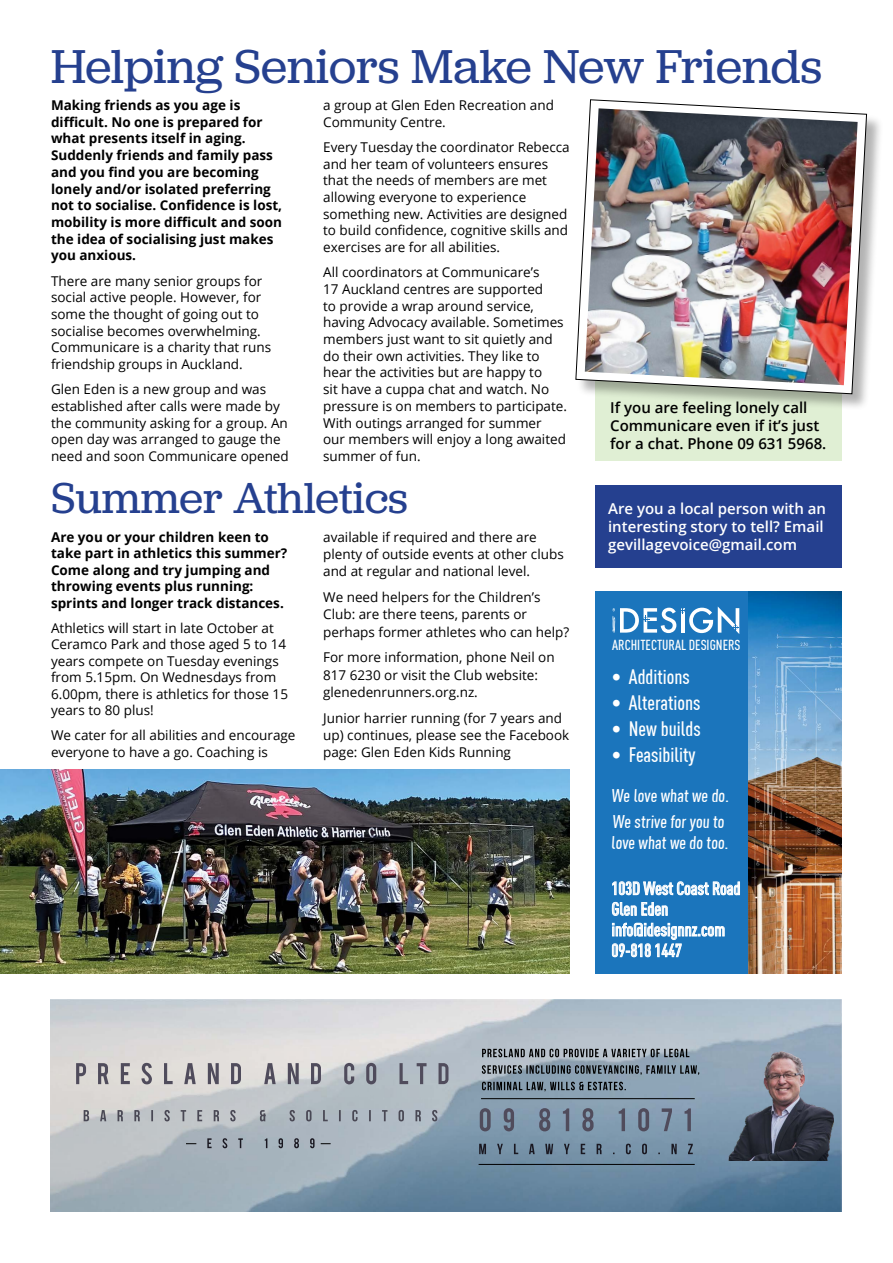
<style>
.page{position:relative;width:893px;height:1263px;background:#fff}
.page>*{position:absolute;margin:0;border:0;box-sizing:border-box;transform-origin:0 0}
.t1{font:49.5px "Jubilat";letter-spacing:-.005em;color:#25408f}
.t2{font:45px "Jubilat";color:#25408f}
.t3{font:500 20.4px "DIN Cond";color:#fff}
.t4{font:500 18px/20.7px "DIN Cond";color:#fff}
.t5{font:600 15px/18px "Open Sans";color:#fff}
.t6{font:600 15px/18px "Open Sans";color:#000}
.t7{font:500 14.25px "DIN Cond";color:#fff}
.t8{font:13.5px/16.6px "Open Sans";color:#000}
.t9{font:700 13.5px/16.6px "Open Sans";color:#000}
</style>
<div class="page">
<div style="left:595px;top:372px;width:247px;height:89px;background:#e0efd4"></div>
<div style="left:577px;top:100px;width:307px;height:311px;background:#000;opacity:.3"></div>
<svg style="left:575px;top:99px;width:292px;height:296px"></svg>
<img style="left:585px;top:108px;width:273px;height:277px">
<img style="left:51px;top:999px;width:790px;height:213px">
<hr style="left:479px;top:1164px;width:216px;height:1px;background:#000">
<hr style="left:481px;top:1098px;width:214px;height:1px;background:#000">
<svg style="left:76px;top:1063px;width:372px;height:21px;background:#afafb3"></svg>
<svg style="left:84px;top:1110px;width:353px;height:11px;background:#a5aab1"></svg>
<svg style="left:207px;top:1138px;width:108px;height:10px"></svg>
<svg style="left:480px;top:1108px;width:211px;height:23px;background:#76889c"></svg>
<svg style="left:479px;top:1143px;width:214px;height:11px;background:#677d91"></svg>
<svg style="left:482px;top:1049px;width:207px;height:8px;background:#6b7178"></svg>
<svg style="left:482px;top:1065px;width:217px;height:10px;background:#5e6b75"></svg>
<svg style="left:482px;top:1082px;width:144px;height:9px"></svg>
<img style="left:728px;top:1051px;width:105px;height:109px">
<img style="left:0;top:770px;width:570px;height:204px">
<div style="left:595px;top:591px;width:247px;height:383px;background:#1b75bc"></div>
<svg style="left:612px;top:606px;width:127px;height:28px"></svg>
<img style="left:749px;top:591px;width:93px;height:383px">
<div style="left:595px;top:485px;width:247px;height:82px;background:#25408f"></div>
<h1 class="t1" style="left:51px;top:35px;width:773px">Helping Seniors Make New Friends</h1>
<p class="t9" style="left:51px;top:96px;width:233px">Making friends as you age is difficult. No one is prepared for what presents itself in aging.<br>Suddenly friends and family pass and you find you are becoming lonely and/or isolated preferring not to socialise. Confidence is lost, mobility is more difficult and soon the idea of socialising just makes you anxious.</p>
<p class="t8" style="left:51px;top:272px;width:222px">There are many senior groups for social active people. However, for some the thought of going out to socialise becomes overwhelming.<br>Communicare is a charity that runs friendship groups in Auckland.</p>
<p class="t8" style="left:51px;top:381px;width:239px">Glen Eden is a new group and was established after calls were made by the community asking for a group. An open day was arranged to gauge the need and soon Communicare opened</p>
<p class="t8" style="left:323px;top:96px;width:232px">a group at Glen Eden Recreation and<br>Community Centre.</p>
<p class="t8" style="left:323px;top:138px;width:248px">Every Tuesday the coordinator Rebecca and her team of volunteers ensures that the needs of members are met allowing everyone to experience something new. Activities are designed to build confidence, cognitive skills and exercises are for all abilities.</p>
<p class="t8" style="left:323px;top:264px;width:245px">All coordinators at Communicare’s<br>17 Auckland centres are supported<br>to provide a wrap around service, having Advocacy available. Sometimes members just want to sit quietly and do their own activities. They like to hear the activities but are happy to<br>sit have a cuppa chat and watch. No pressure is on members to participate.<br>With outings arranged for summer<br>our members will enjoy a long awaited summer of fun.</p>
<h2 class="t2" style="left:51px;top:470px;width:358px">Summer Athletics</h2>
<p class="t9" style="left:51px;top:528px;width:238px">Are you or your children keen to take part in athletics this summer?<br>Come along and try jumping and throwing events plus running: sprints and longer track distances.</p>
<p class="t8" style="left:51px;top:619px;width:239px">Athletics will start in late October at<br>Ceramco Park and those aged 5 to 14 years compete on Tuesday evenings from 5.15pm. On Wednesdays from<br>6.00pm, there is athletics for those 15 years to 80 plus!</p>
<p class="t8" style="left:51px;top:727px;width:246px">We cater for all abilities and encourage everyone to have a go. Coaching is</p>
<p class="t8" style="left:323px;top:528px;width:242px;line-height:17.2px">available if required and there are plenty of outside events at other clubs and at regular and national level.</p>
<p class="t8" style="left:323px;top:588px;width:248px;line-height:17.2px">We need helpers for the Children’s<br>Club: are there teens, parents or perhaps former athletes who can help?</p>
<p class="t8" style="left:323px;top:648px;width:233px;line-height:17.2px">For more information, phone Neil on<br>817 6230 or visit the Club website: glenedenrunners.org.nz.</p>
<p class="t8" style="left:323px;top:709px;width:248px;line-height:17.2px">Junior harrier running (for 7 years and up) continues, please see the Facebook page: Glen Eden Kids Running</p>
<p class="t6" style="left:610px;top:398px;width:218px">If you are feeling lonely call<br>Communicare even if it’s just for a chat. Phone 09 631 5968.</p>
<p class="t5" style="left:608px;top:499px;width:220px">Are you a local person with an interesting story to tell? Email gevillagevoice@gmail.com</p>
<p class="t7" style="left:612px;top:636px;width:130px">ARCHITECTURAL DESIGNERS</p>
<h3 class="t3" style="left:612px;top:665px;width:80px">• Additions</h3>
<h3 class="t3" style="left:612px;top:691px;width:90px">• Alterations</h3>
<h3 class="t3" style="left:612px;top:717px;width:90px">• New builds</h3>
<h3 class="t3" style="left:612px;top:742px;width:85px">• Feasibility</h3>
<h3 class="t4" style="left:612px;top:782px;width:120px;line-height:25.7px">We love what we do.<br>We strive for you to</h3>
<h3 class="t4" style="left:611px;top:831px;width:120px">love what we do too.</h3>
<h3 class="t4" style="left:612px;top:877px;width:130px">103D West Coast Road<br>Glen Eden info@idesignnz.com<br>09-818 1447</h3>
</div>
